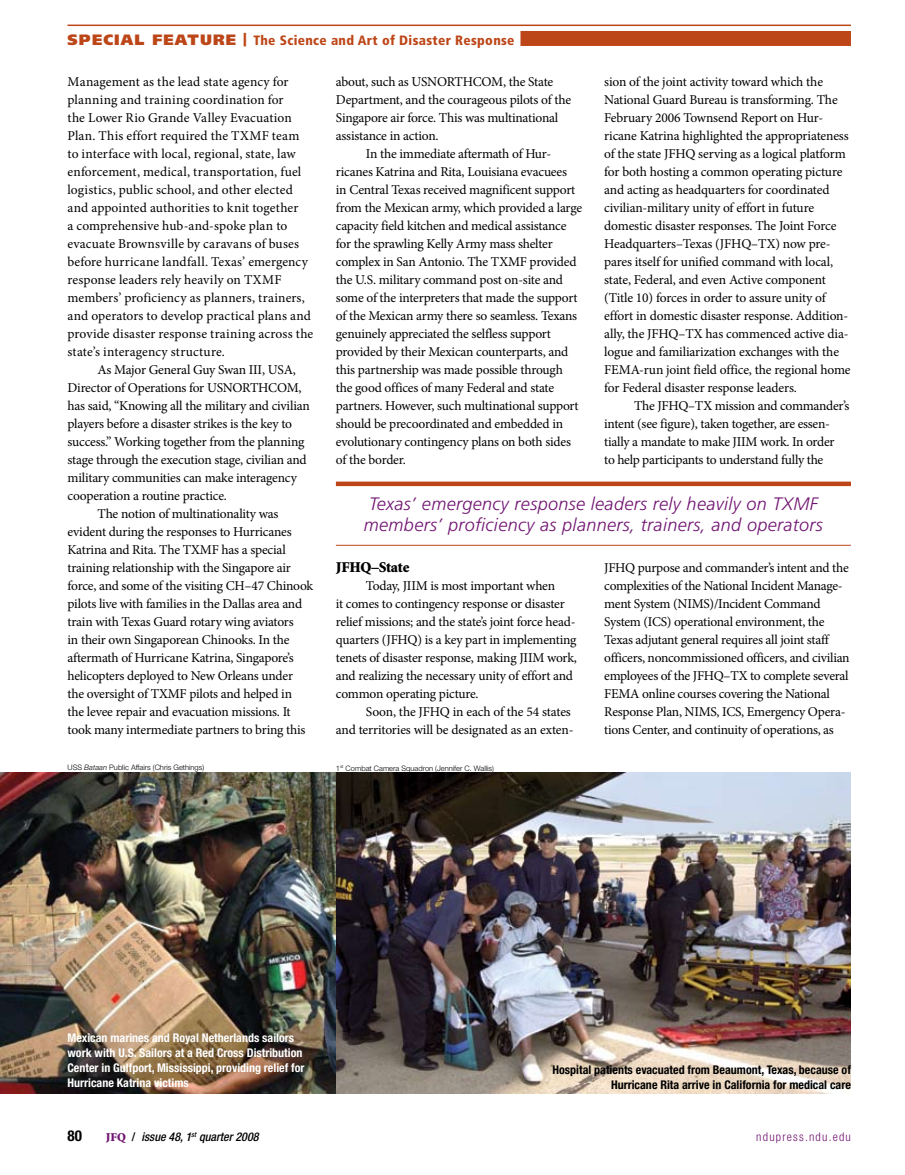
<style>
.page{position:relative;width:905px;height:1175px;background:#fff}
.page>*{position:absolute;margin:0;border:0;box-sizing:border-box;transform-origin:0 0}
.t1{font:italic 300 18px/21px "Frutiger LT Std";letter-spacing:.02em;color:#701471}
.t2{font:900 15px "Minion Std";letter-spacing:-.015em;color:#000}
.t3{font:700 condensed 15px "Helvetica Neue LT Std";color:#000}
.t4{font:13.5px/18px "Minion Pro";letter-spacing:-.015em;color:#000}
.t5{font:13.5px/18px "Minion Pro";letter-spacing:.01em;color:#000}
.t6{font:900 condensed 13.5px "Frutiger LT Std";letter-spacing:.025em;color:#bd4618}
.t7{font:700 condensed 12px/15px "Helvetica Neue LT Std";color:#fff}
.t8{font:700 condensed 12px/15px "Helvetica Neue LT Std";color:#000;text-align:right}
.t9{font:italic 500 condensed 12px "Helvetica Neue LT Std";color:#000}
.t10{font:300 condensed 12px "Helvetica Neue LT Std";letter-spacing:.1em;color:#701471}
.t11{font:300 7.5px "Helvetica Neue LT Std";color:#000}
.s1{font-stretch:normal;font-size:15px}
.s2{font-stretch:normal}
.s3{font-style:italic}
.s4{font-family:"Minion Std";font-weight:900;font-style:normal;font-stretch:normal;color:#701471}
.s5{font-style:normal}
</style>
<div class="page">
<hr style="left:68px;top:25px;width:782px;height:1px;background:#bd4618">
<div style="left:520px;top:31px;width:330px;height:15px;background:#bd4618"></div>
<img style="left:0;top:772px;width:850px;height:322px">
<div style="left:336px;top:481px;width:514px;height:5px;background:#bd4618"></div>
<hr style="left:336px;top:545px;width:514px;height:1px;background:#bd4618">
<p class="t6" style="left:68px;top:32px;width:448px"><span class="s1">SPECIAL FEATURE</span> <span class="s2">|</span> The Science and Art of Disaster Response</p>
<p class="t5" style="left:68px;top:72px;width:247px">Management as the lead state agency for planning and training coordination for<br>the Lower Rio Grande Valley Evacuation Plan. This effort required the TXMF team to interface with local, regional, state, law enforcement, medical, transportation, fuel logistics, public school, and other elected and appointed authorities to knit together<br>a comprehensive hub-and-spoke plan to evacuate Brownsville by caravans of buses before hurricane landfall. Texas’ emergency response leaders rely heavily on TXMF members’ proficiency as planners, trainers, and operators to develop practical plans and provide disaster response training across the state’s interagency structure.</p>
<p class="t4" style="left:98px;top:360px;width:200px">As Major General Guy Swan III, USA,</p>
<p class="t4" style="left:68px;top:378px;width:235px">Director of Operations for USNORTHCOM,</p>
<p class="t4" style="left:68px;top:396px;width:244px">has said, “Knowing all the military and civilian</p>
<p class="t4" style="left:68px;top:414px;width:226px">players before a disaster strikes is the key to</p>
<p class="t4" style="left:68px;top:432px;width:238px">success.” Working together from the planning</p>
<p class="t4" style="left:68px;top:450px;width:240px">stage through the execution stage, civilian and</p>
<p class="t4" style="left:68px;top:468px;width:231px">military communities can make interagency</p>
<p class="t4" style="left:68px;top:486px;width:161px">cooperation a routine practice.</p>
<p class="t4" style="left:98px;top:504px;width:182px">The notion of multinationality was</p>
<p class="t4" style="left:68px;top:522px;width:226px">evident during the responses to Hurricanes</p>
<p class="t4" style="left:68px;top:540px;width:220px">Katrina and Rita. The TXMF has a special</p>
<p class="t4" style="left:68px;top:558px;width:225px">training relationship with the Singapore air</p>
<p class="t4" style="left:68px;top:576px;width:247px">force, and some of the visiting CH–47 Chinook</p>
<p class="t4" style="left:68px;top:594px;width:236px">pilots live with families in the Dallas area and</p>
<p class="t4" style="left:68px;top:612px;width:228px">train with Texas Guard rotary wing aviators</p>
<p class="t4" style="left:68px;top:630px;width:223px">in their own Singaporean Chinooks. In the</p>
<p class="t4" style="left:68px;top:648px;width:228px">aftermath of Hurricane Katrina, Singapore’s</p>
<p class="t4" style="left:68px;top:666px;width:227px">helicopters deployed to New Orleans under</p>
<p class="t4" style="left:68px;top:684px;width:226px">the oversight of TXMF pilots and helped in</p>
<p class="t4" style="left:68px;top:702px;width:225px">the levee repair and evacuation missions. It</p>
<p class="t4" style="left:68px;top:720px;width:239px">took many intermediate partners to bring this</p>
<p class="t4" style="left:336px;top:72px;width:237px">about, such as USNORTHCOM, the State Department, and the courageous pilots of the Singapore air force. This was multinational assistance in action.</p>
<p class="t4" style="left:336px;top:144px;width:248px;text-indent:30px">In the immediate aftermath of Hur&shy;ricanes Katrina and Rita, Louisiana evacuees<br>in Central Texas received magnificent support from the Mexican army, which provided a large capacity field kitchen and medical assistance for the sprawling Kelly Army mass shelter complex in San Antonio. The TXMF provided the U.S. military command post on-site and some of the interpreters that made the support of the Mexican army there so seamless. Texans genuinely appreciated the selfless support provided by their Mexican counterparts, and this partnership was made possible through the good offices of many Federal and state partners. However, such multinational support should be precoordinated and embedded in evolutionary contingency plans on both sides of the border.</p>
<p class="t4" style="left:604px;top:72px;width:248px">sion of the joint activity toward which the National Guard Bureau is transforming. The February 2006 Townsend Report on Hur&shy;ricane Katrina highlighted the appropriateness of the state JFHQ serving as a logical platform for both hosting a common operating picture and acting as headquarters for coordinated civilian-military unity of effort in future domestic disaster responses. The Joint Force Headquarters–Texas (JFHQ–TX) now pre&shy;pares itself for unified command with local, state, Federal, and even Active component (Title 10) forces in order to assure unity of effort in domestic disaster response. Addition&shy;ally, the JFHQ–TX has commenced active dia&shy;logue and familiarization exchanges with the FEMA-run joint field office, the regional home for Federal disaster response leaders.</p>
<p class="t4" style="left:604px;top:396px;width:247px;text-indent:30px">The JFHQ–TX mission and commander’s intent (see figure), taken together, are essen&shy;tially a mandate to make JIIM work. In order<br>to help participants to understand fully the</p>
<h1 class="t1" style="left:364px;top:494px;width:460px">Texas’ emergency response leaders rely heavily on TXMF members’ proficiency as planners, trainers, and operators</h1>
<p class="t2" style="left:336px;top:559px;width:75px">JFHQ–State</p>
<p class="t4" style="left:336px;top:576px;width:242px;text-indent:30px">Today, JIIM is most important when<br>it comes to contingency response or disaster relief missions; and the state’s joint force head&shy;quarters (JFHQ) is a key part in implementing tenets of disaster response, making JIIM work, and realizing the necessary unity of effort and common operating picture.</p>
<p class="t4" style="left:336px;top:702px;width:239px;text-align:right">Soon, the JFHQ in each of the 54 states<br>and territories will be designated as an exten-</p>
<p class="t4" style="left:604px;top:558px;width:247px">JFHQ purpose and commander’s intent and the complexities of the National Incident Manage&shy;ment System (NIMS)/Incident Command System (ICS) operational environment, the Texas adjutant general requires all joint staff officers, noncommissioned officers, and civilian employees of the JFHQ–TX to complete several FEMA online courses covering the National Response Plan, NIMS, ICS, Emergency Opera&shy;tions Center, and continuity of operations, as</p>
<p class="t11" style="left:68px;top:762px;width:138px">USS <span class="s3">Bataan</span> Public Affairs (Chris Gethings)</p>
<p class="t11" style="left:336px;top:763px;width:159px">1<sup>st</sup> Combat Camera Squadron (Jennifer C. Wallis)</p>
<p class="t7" style="left:68px;top:1029px;width:238px">Mexican marines and Royal Netherlands sailors work with U.S. Sailors at a Red Cross Distribution Center in Gulfport, Mississippi, providing relief for Hurricane Katrina victims</p>
<p class="t8" style="left:552px;top:1062px;width:300px">Hospital patients evacuated from Beaumont, Texas, because of<br>Hurricane Rita arrive in California for medical care</p>
<p class="t3" style="left:68px;top:1126px;width:16px">80</p>
<p class="t9" style="left:106px;top:1129px;width:154px"><span class="s4">JFQ</span> <span class="s5">/</span> issue 48, 1<sup>st</sup> quarter 2008</p>
<p class="t10" style="left:756px;top:1129px;width:96px">ndupress.ndu.edu</p>
</div>
